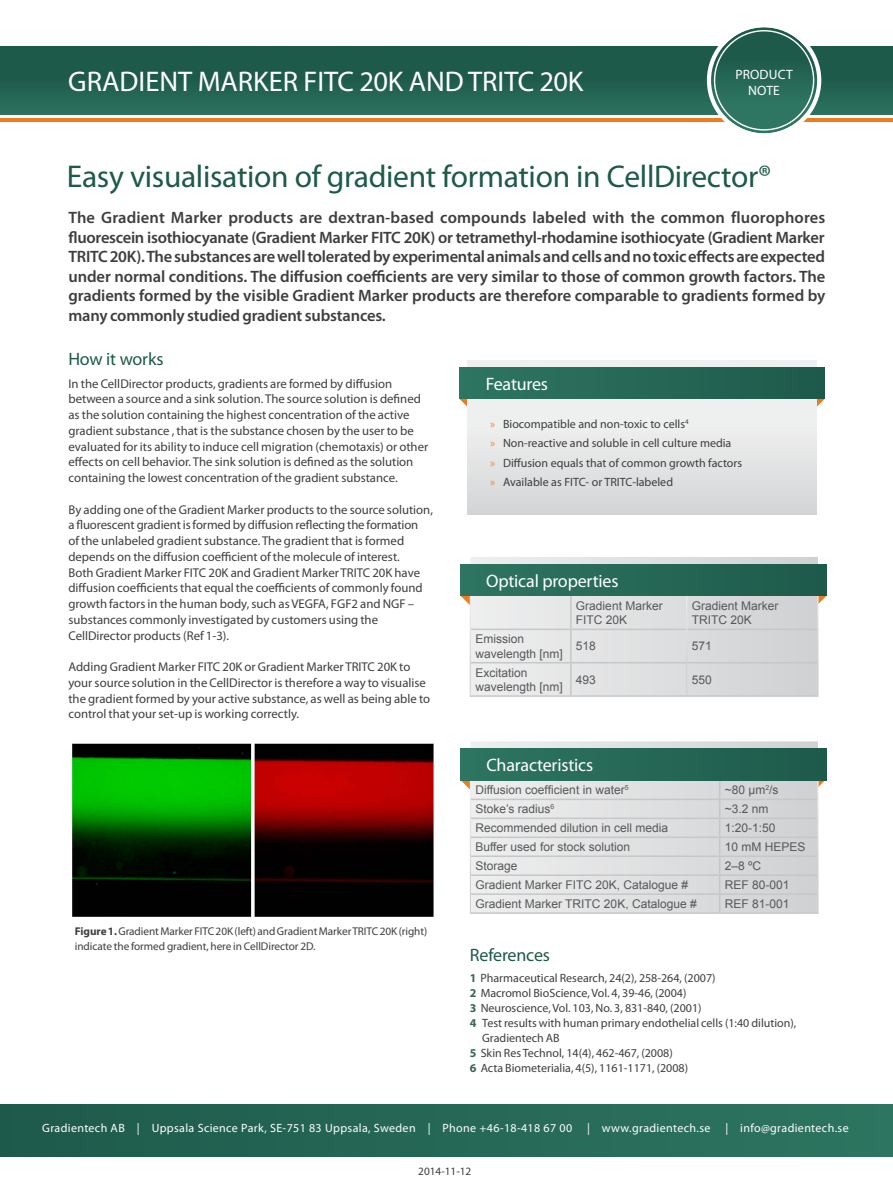
<style>
.page{position:relative;width:893px;height:1187px;background:#fff}
.page>*{position:absolute;margin:0;border:0;box-sizing:border-box;transform-origin:0 0}
.t1{font:31.5px "Myriad Pro";letter-spacing:-.01em;color:#1e5a4a}
.t2{font:28.5px "Myriad Pro";letter-spacing:-.01em;color:#fff}
.t3{font:18px "Myriad Pro";letter-spacing:-.01em;color:#fff}
.t4{font:18px "Myriad Pro";letter-spacing:-.01em;color:#1e5a4a}
.t5{font:600 16.5px/19.5px "Myriad Pro";letter-spacing:-.01em;color:#3e3d40;text-align:justify}
.t6{font:13.5px/16px "Myriad Pro";letter-spacing:.01em;color:#fff;text-align:center}
.t7{font:12.75px/15.8px "Myriad Pro";color:#3e3d40}
.t8{font:12px/19.2px "Myriad Pro";color:#3e3d40}
.t9{font:12px/14.4px "Arial";color:#58585a}
.t10{font:12px "Myriad Pro";letter-spacing:.03em;color:#fff}
.t11{font:11.25px/15px "Myriad Pro";letter-spacing:-.005em;color:#3e3d40}
.s1{font-weight:700}
.s2{color:#f08934}
.s3{font-weight:700;color:#3a6557}
</style>
<div class="page">
<div style="left:0;top:46px;width:893px;height:68px;background:linear-gradient(to bottom,#1c5446,#2a6e5b)"></div>
<div style="left:0;top:1103px;width:893px;height:53px;background:linear-gradient(to right,#1e5a4b,#2d7560)"></div>
<hr style="left:0;top:118px;width:893px;height:3px;background:#ee7b1d">
<svg style="left:711px;top:27px;width:106px;height:106px"></svg>
<div style="left:707px;top:23px;width:114px;height:114px;border:4px solid #fff;border-radius:50%"></div>
<svg style="left:817px;top:399px;width:7px;height:8px"></svg>
<svg style="left:459px;top:399px;width:9px;height:26px"></svg>
<svg style="left:468px;top:360px;width:349px;height:154px"></svg>
<div style="left:459px;top:367px;width:365px;height:32px;background:linear-gradient(to right,#2e7661,#1e5a4b)"></div>
<svg style="left:819px;top:596px;width:7px;height:8px"></svg>
<svg style="left:461px;top:596px;width:9px;height:9px"></svg>
<svg style="left:470px;top:557px;width:348px;height:138px"></svg>
<hr style="left:570px;top:596px;width:2px;height:32px;background:#c6c7c8">
<hr style="left:471px;top:628px;width:100px;height:2px;background:#c6c7c8">
<hr style="left:571px;top:628px;width:115px;height:2px;background:#c6c7c8">
<hr style="left:570px;top:630px;width:2px;height:32px;background:#c6c7c8">
<hr style="left:687px;top:628px;width:130px;height:2px;background:#c6c7c8">
<hr style="left:471px;top:662px;width:100px;height:1px;background:#c6c7c8">
<hr style="left:571px;top:662px;width:115px;height:1px;background:#c6c7c8">
<hr style="left:570px;top:663px;width:2px;height:32px;background:#c6c7c8">
<hr style="left:687px;top:662px;width:130px;height:1px;background:#c6c7c8">
<hr style="left:470px;top:695px;width:101px;height:1px;background:#c6c7c8">
<hr style="left:571px;top:695px;width:116px;height:1px;background:#c6c7c8">
<hr style="left:687px;top:695px;width:132px;height:1px;background:#c6c7c8">
<hr style="left:470px;top:596px;width:1px;height:33px;background:#fff">
<hr style="left:686px;top:596px;width:1px;height:33px;background:#fff">
<hr style="left:817px;top:596px;width:2px;height:33px;background:#fff">
<hr style="left:470px;top:629px;width:1px;height:33px;background:#fff">
<hr style="left:686px;top:629px;width:1px;height:33px;background:#fff">
<hr style="left:817px;top:629px;width:2px;height:33px;background:#fff">
<hr style="left:470px;top:662px;width:1px;height:33px;background:#fff">
<hr style="left:686px;top:662px;width:1px;height:33px;background:#fff">
<hr style="left:817px;top:662px;width:2px;height:33px;background:#fff">
<div style="left:461px;top:564px;width:365px;height:32px;background:linear-gradient(to right,#2e7661,#1e5a4b)"></div>
<svg style="left:470px;top:741px;width:348px;height:171px"></svg>
<hr style="left:471px;top:798px;width:249px;height:2px;background:#c6c7c8">
<hr style="left:720px;top:798px;width:97px;height:2px;background:#c6c7c8">
<hr style="left:471px;top:817px;width:249px;height:2px;background:#c6c7c8">
<hr style="left:720px;top:817px;width:97px;height:2px;background:#c6c7c8">
<hr style="left:471px;top:836px;width:249px;height:2px;background:#c6c7c8">
<hr style="left:720px;top:836px;width:97px;height:2px;background:#c6c7c8">
<hr style="left:471px;top:855px;width:249px;height:1px;background:#c6c7c8">
<hr style="left:720px;top:855px;width:97px;height:1px;background:#c6c7c8">
<hr style="left:471px;top:874px;width:249px;height:1px;background:#c6c7c8">
<hr style="left:720px;top:874px;width:97px;height:1px;background:#c6c7c8">
<hr style="left:471px;top:893px;width:249px;height:1px;background:#c6c7c8">
<hr style="left:720px;top:893px;width:97px;height:1px;background:#c6c7c8">
<svg style="left:719px;top:780px;width:1px;height:132px"></svg>
<hr style="left:470px;top:912px;width:250px;height:1px;background:#c6c7c8">
<hr style="left:720px;top:912px;width:99px;height:1px;background:#c6c7c8">
<svg style="left:461px;top:780px;width:53px;height:132px"></svg>
<svg style="left:772px;top:780px;width:53px;height:132px"></svg>
<div style="left:461px;top:749px;width:365px;height:31px;background:linear-gradient(to right,#2e7661,#1e5a4b)"></div>
<img style="left:72px;top:743px;width:362px;height:173px">
<h2 class="t2" style="left:68px;top:66px;width:35px">Gradient</h2>
<h2 class="t2" style="left:198px;top:66px;width:39px">Marker</h2>
<h2 class="t2" style="left:304px;top:66px;width:124px">FITC 20K and</h2>
<h2 class="t2" style="left:468px;top:66px;width:117px">TRITC 20K</h2>
<p class="t6" style="left:735px;top:67px;width:59px">PRODUCT<br>NOTE</p>
<h1 class="t1" style="left:67px;top:159px;width:706px">Easy visualisation of gradient formation in CellDirector®</h1>
<p class="t5" style="left:68px;top:208px;width:759px">The Gradient Marker products are dextran-based compounds labeled with the common fluorophores fluorescein isothiocyanate (Gradient Marker FITC 20K) or tetramethyl-rhodamine isothiocyate (Gradient Marker TRITC 20K). The substances are well tolerated by experimental animals and cells and no toxic effects are expected under normal conditions. The diffusion coefficients are very similar to those of common growth factors. The gradients formed by the visible Gradient Marker products are therefore comparable to gradients formed by many commonly studied gradient substances.</p>
<h3 class="t4" style="left:68px;top:349px;width:97px">How it works</h3>
<p class="t7" style="left:68px;top:375px;width:361px">In the CellDirector products, gradients are formed by diffusion between a source and a sink solution. The source solution is defined as the solution containing the highest concentration of the active gradient substance , that is the substance chosen by the user to be evaluated for its ability to induce cell migration (chemotaxis) or other effects on cell behavior. The sink solution is defined as the solution containing the lowest concentration of the gradient substance.</p>
<p class="t7" style="left:68px;top:501px;width:366px">By adding one of the Gradient Marker products to the source solution, a fluorescent gradient is formed by diffusion reflecting the formation<br>of the unlabeled gradient substance. The gradient that is formed depends on the diffusion coefficient of the molecule of interest.<br>Both Gradient Marker FITC 20K and Gradient Marker TRITC 20K have diffusion coefficients that equal the coefficients of commonly found growth factors in the human body, such as VEGFA, FGF2 and NGF – substances commonly investigated by customers using the CellDirector products (Ref 1-3).</p>
<p class="t7" style="left:68px;top:659px;width:363px">Adding Gradient Marker FITC 20K or Gradient Marker TRITC 20K to your source solution in the CellDirector is therefore a way to visualise the gradient formed by your active substance, as well as being able to control that your set-up is working correctly.</p>
<p class="t11" style="left:75px;top:924px;width:354px"><span class="s1">Figure 1.</span> Gradient Marker FITC 20K (left) and Gradient Marker TRITC 20K (right) indicate the formed gradient, here in CellDirector 2D.</p>
<h3 class="t3" style="left:486px;top:374px;width:64px">Features</h3>
<p class="t8" style="left:490px;top:415px;width:253px"><span class="s2">»</span> Biocompatible and non-toxic to cells<sup>4<br></sup><span class="s2">»</span> Non-reactive and soluble in cell culture media<br><span class="s2">»</span> Diffusion equals that of common growth factors <span class="s2">»</span> Available as FITC- or TRITC-labeled</p>
<h3 class="t3" style="left:486px;top:571px;width:134px">Optical properties</h3>
<p class="t9" style="left:576px;top:598px;width:88px">Gradient Marker<br>FITC 20K</p>
<p class="t9" style="left:692px;top:598px;width:88px">Gradient Marker<br>TRITC 20K</p>
<p class="t9" style="left:475px;top:632px;width:89px">Emission wavelength [nm]</p>
<p class="t9" style="left:576px;top:639px;width:22px">518</p>
<p class="t9" style="left:692px;top:639px;width:22px">571</p>
<p class="t9" style="left:475px;top:665px;width:89px">Excitation wavelength [nm]</p>
<p class="t9" style="left:576px;top:672px;width:22px">493</p>
<p class="t9" style="left:692px;top:672px;width:22px">550</p>
<h3 class="t3" style="left:486px;top:755px;width:108px">Characteristics</h3>
<p class="t9" style="left:475px;top:783px;width:155px">Diffusion coefficient in water<sup>5</sup></p>
<p class="t9" style="left:725px;top:783px;width:55px">~80 µm<sup>2</sup>/s</p>
<p class="t9" style="left:475px;top:801px;width:81px">Stoke’s radius<sup>6</sup></p>
<p class="t9" style="left:725px;top:801px;width:45px">~3.2 nm</p>
<p class="t9" style="left:475px;top:820px;width:194px">Recommended dilution in cell media</p>
<p class="t9" style="left:725px;top:820px;width:52px">1:20-1:50</p>
<p class="t9" style="left:475px;top:839px;width:156px">Buffer used for stock solution</p>
<p class="t9" style="left:725px;top:839px;width:82px">10 mM HEPES</p>
<p class="t9" style="left:475px;top:858px;width:44px">Storage</p>
<p class="t9" style="left:725px;top:858px;width:38px">2–8 ºC</p>
<p class="t9" style="left:475px;top:877px;width:214px">Gradient Marker FITC 20K, Catalogue #</p>
<p class="t9" style="left:725px;top:877px;width:66px">REF 80-001</p>
<p class="t9" style="left:475px;top:896px;width:223px">Gradient Marker TRITC 20K, Catalogue #</p>
<p class="t9" style="left:725px;top:896px;width:66px">REF 81-001</p>
<h3 class="t4" style="left:470px;top:945px;width:82px">References</h3>
<p class="t8" style="left:470px;top:968px;width:247px"><span class="s3">1</span> Pharmaceutical Research, 24(2), 258-264, (2007)</p>
<p class="t8" style="left:470px;top:983px;width:218px"><span class="s3">2</span> Macromol BioScience, Vol. 4, 39-46, (2004)</p>
<p class="t8" style="left:470px;top:998px;width:233px"><span class="s3">3</span> Neuroscience, Vol. 103, No. 3, 831-840, (2001)</p>
<p class="t8" style="left:470px;top:1013px;width:328px"><span class="s3">4</span> Test results with human primary endothelial cells (1:40 dilution),</p>
<p class="t8" style="left:482px;top:1028px;width:79px">Gradientech AB</p>
<p class="t8" style="left:470px;top:1043px;width:204px"><span class="s3">5</span> Skin Res Technol, 14(4), 462-467, (2008)</p>
<p class="t8" style="left:470px;top:1058px;width:220px"><span class="s3">6</span> Acta Biometerialia, 4(5), 1161-1171, (2008)</p>
<p class="t10" style="left:42px;top:1121px;width:808px">Gradientech AB | Uppsala Science Park, SE-751 83 Uppsala, Sweden | Phone +46-18-418 67 00 | www.gradientech.se | info@gradientech.se</p>
<p class="t11" style="left:418px;top:1163px;width:55px">2014-11-12</p>
</div>
